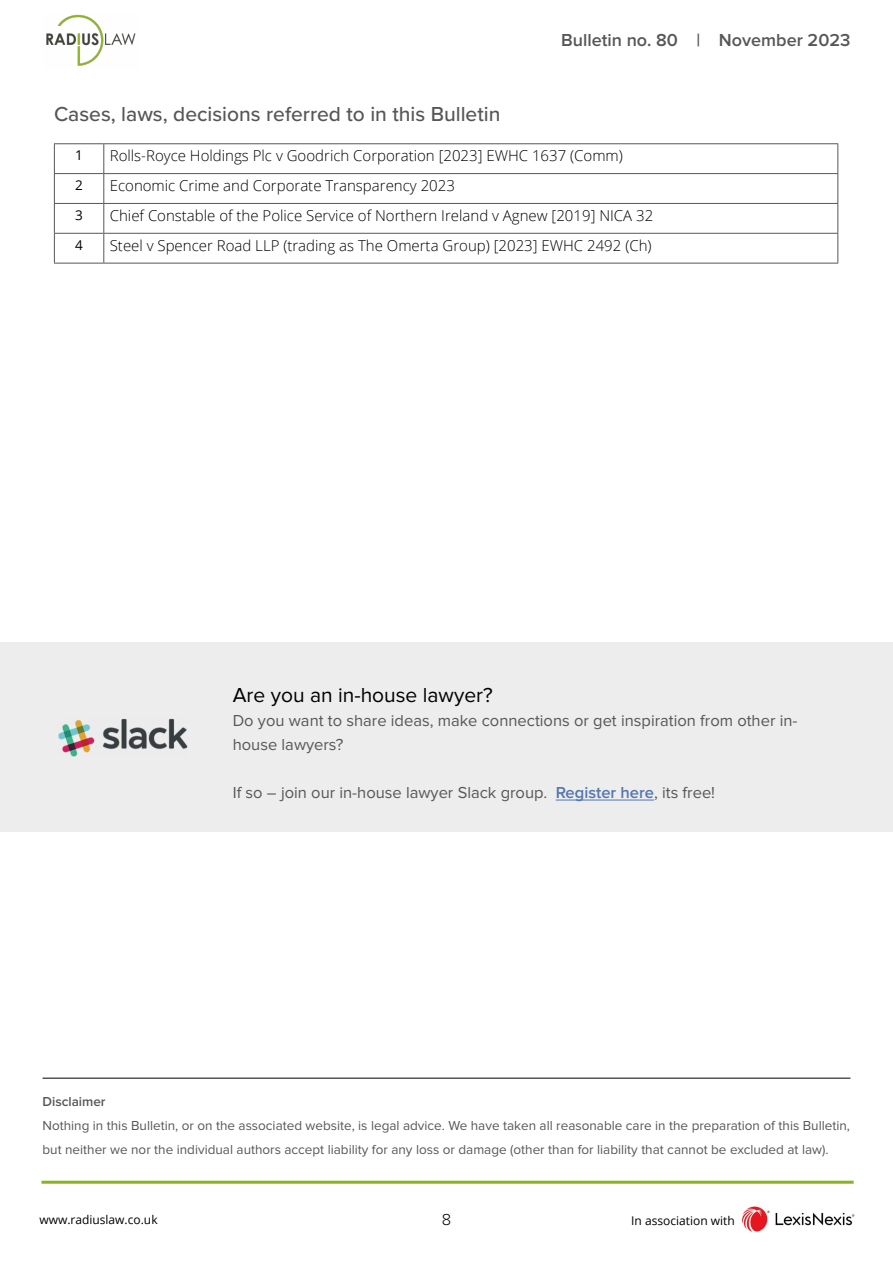
<style>
.page{position:relative;width:893px;height:1263px;background:#fff}
.page>*{position:absolute;margin:0;border:0;box-sizing:border-box;transform-origin:0 0}
.t1{font:500 21px "Proxima Nova";color:#575756}
.t2{font:21px "Proxima Nova";color:#000}
.t3{font:600 18px "Proxima Nova";color:#575756}
.t4{font:16.5px/24px "Proxima Nova";color:#575756}
.t5{font:300 16.5px "Proxima Nova";color:#000}
.t6{font:300 15px "Open Sans";color:#000}
.t7{font:13.5px/24px "Proxima Nova";color:#575756}
.t8{font:600 13.5px "Proxima Nova";color:#575756}
.t9{font:13.5px "Open Sans";color:#000}
.t10{font:12px "Open Sans";color:#000}
.s1{font-weight:600;color:#5576af}
</style>
<div class="page">
<img style="left:741px;top:1206px;width:114px;height:26px">
<img style="left:46px;top:14px;width:90px;height:52px">
<hr style="left:41px;top:1181px;width:813px;height:3px;background:#8ab31e">
<hr style="left:54px;top:143px;width:50px;height:1px;background:#575756">
<hr style="left:104px;top:143px;width:734px;height:1px;background:#575756">
<hr style="left:54px;top:173px;width:50px;height:1px;background:#575756">
<hr style="left:104px;top:173px;width:734px;height:1px;background:#575756">
<hr style="left:54px;top:203px;width:50px;height:1px;background:#575756">
<hr style="left:104px;top:203px;width:734px;height:1px;background:#575756">
<hr style="left:54px;top:233px;width:50px;height:1px;background:#575756">
<svg style="left:54px;top:144px;width:1px;height:119px"></svg>
<hr style="left:104px;top:233px;width:734px;height:1px;background:#575756">
<svg style="left:103px;top:144px;width:1px;height:119px"></svg>
<svg style="left:837px;top:144px;width:1px;height:119px"></svg>
<hr style="left:54px;top:263px;width:50px;height:1px;background:#575756">
<hr style="left:104px;top:263px;width:734px;height:1px;background:#575756">
<hr style="left:43px;top:1078px;width:807px;height:1px;background:#000">
<div style="left:0;top:642px;width:893px;height:189px;background:#ededed"></div>
<hr style="left:556px;top:800px;width:98px;height:1px;background:#5576af">
<img style="left:58px;top:719px;width:130px;height:38px">
<h1 class="t1" style="left:54px;top:98px;width:448px">Cases, laws, decisions referred to in this Bulletin</h1>
<h2 class="t3" style="left:561px;top:29px;width:291px">Bulletin no. 80 | November 2023</h2>
<p class="t9" style="left:75px;top:146px;width:9px">1</p>
<p class="t6" style="left:110px;top:146px;width:515px">Rolls-Royce Holdings Plc v Goodrich Corporation [2023] EWHC 1637 (Comm)</p>
<p class="t9" style="left:75px;top:176px;width:9px">2</p>
<p class="t6" style="left:110px;top:175px;width:347px">Economic Crime and Corporate Transparency 2023</p>
<p class="t9" style="left:75px;top:206px;width:9px">3</p>
<p class="t6" style="left:110px;top:205px;width:545px">Chief Constable of the Police Service of Northern Ireland v Agnew [2019] NICA 32</p>
<p class="t9" style="left:75px;top:235px;width:9px">4</p>
<p class="t6" style="left:110px;top:235px;width:543px">Steel v Spencer Road LLP (trading as The Omerta Group) [2023] EWHC 2492 (Ch)</p>
<h1 class="t2" style="left:233px;top:683px;width:262px">Are you an in-house lawyer?</h1>
<p class="t4" style="left:233px;top:709px;width:566px">Do you want to share ideas, make connections or get inspiration from other in&shy;house lawyers?</p>
<p class="t4" style="left:233px;top:781px;width:484px">If so – join our in-house lawyer Slack group. <span class="s1">Register here</span>, its free!</p>
<p class="t8" style="left:43px;top:1094px;width:65px">Disclaimer</p>
<p class="t7" style="left:43px;top:1114px;width:809px">Nothing in this Bulletin, or on the associated website, is legal advice. We have taken all reasonable care in the preparation of this Bulletin, but neither we nor the individual authors accept liability for any loss or damage (other than for liability that cannot be excluded at law).</p>
<p class="t10" style="left:39px;top:1211px;width:120px">www.radiuslaw.co.uk</p>
<p class="t5" style="left:442px;top:1210px;width:11px">8</p>
<p class="t10" style="left:631px;top:1212px;width:105px">In association with</p>
</div>
